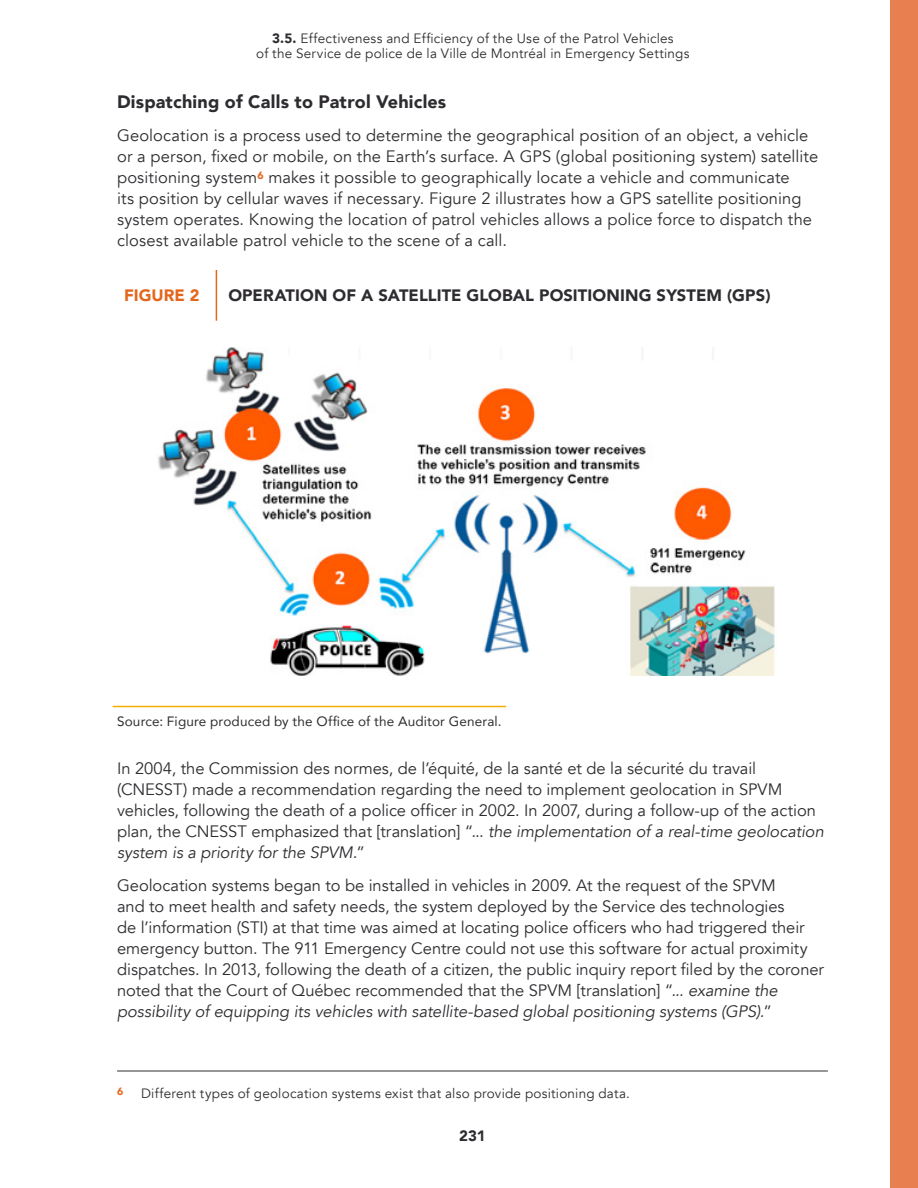
<style>
.page{position:relative;width:918px;height:1188px;background:#fff}
.page>*{position:absolute;margin:0;border:0;box-sizing:border-box;transform-origin:0 0}
.t1{font:900 18px "Avenir";letter-spacing:.01em;color:#2e2c30}
.t2{font:16.5px/21px "Avenir";color:#2e2c30}
.t3{font:900 16.5px "Avenir";letter-spacing:.005em;color:#2e2c30}
.t4{font:900 16.5px "Avenir";letter-spacing:.005em;color:#e4661d}
.t5{font:900 15px "Avenir";color:#2e2c30}
.t6{font:13.5px/15px "Avenir";letter-spacing:.015em;color:#2e2c30;text-align:center}
.t7{font:13.5px "Avenir";letter-spacing:.01em;color:#2e2c30}
.t8{font:900 10.5px "Avenir";color:#e4661d}
.s1{font-weight:900}
.s2{font-style:italic}
</style>
<div class="page">
<hr style="left:117px;top:1071px;width:711px;height:1px;background:#2e2c30">
<hr style="left:113px;top:706px;width:393px;height:1px;background:#f3b002">
<hr style="left:216px;top:270px;width:1px;height:51px;background:#e4661d">
<img style="left:158px;top:348px;width:617px;height:327px">
<div style="left:891px;top:0;width:27px;height:1188px;background:#e87f51"></div>
<p class="t6" style="left:256px;top:31px;width:435px"><span class="s1">3.5.</span> Effectiveness and Efficiency of the Use of the Patrol Vehicles<br>of the Service de police de la Ville de Montréal in Emergency Settings</p>
<p class="t1" style="left:117px;top:86px;width:331px">Dispatching of Calls to Patrol Vehicles</p>
<p class="t2" style="left:117px;top:125px;width:703px">Geolocation is a process used to determine the geographical position of an object, a vehicle or a person, fixed or mobile, on the Earth’s surface. A GPS (global positioning system) satellite positioning system<sup>6</sup> makes it possible to geographically locate a vehicle and communicate<br>its position by cellular waves if necessary. Figure 2 illustrates how a GPS satellite positioning system operates. Knowing the location of patrol vehicles allows a police force to dispatch the closest available patrol vehicle to the scene of a call.</p>
<p class="t4" style="left:124px;top:281px;width:77px">FIGURE 2</p>
<p class="t3" style="left:228px;top:281px;width:544px">OPERATION OF A SATELLITE GLOBAL POSITIONING SYSTEM (GPS)</p>
<p class="t7" style="left:117px;top:710px;width:386px">Source: Figure produced by the Office of the Auditor General.</p>
<p class="t2" style="left:117px;top:758px;width:708px">In 2004, the Commission des normes, de l’équité, de la santé et de la sécurité du travail (CNESST) made a recommendation regarding the need to implement geolocation in SPVM vehicles, following the death of a police officer in 2002. In 2007, during a follow-up of the action plan, the CNESST emphasized that [translation] “<span class="s2">... the implementation of a real-time geolocation system is a priority for the SPVM.</span>”</p>
<p class="t2" style="left:117px;top:875px;width:709px">Geolocation systems began to be installed in vehicles in 2009. At the request of the SPVM<br>and to meet health and safety needs, the system deployed by the Service des technologies<br>de l’information (STI) at that time was aimed at locating police officers who had triggered their emergency button. The 911 Emergency Centre could not use this software for actual proximity dispatches. In 2013, following the death of a citizen, the public inquiry report filed by the coroner noted that the Court of Québec recommended that the SPVM [translation] “<span class="s2">... examine the possibility of equipping its vehicles with satellite-based global positioning systems (GPS).</span>”</p>
<p class="t8" style="left:117px;top:1082px;width:8px">6</p>
<p class="t6" style="left:141px;top:1086px;width:490px">Different types of geolocation systems exist that also provide positioning data.</p>
<p class="t5" style="left:459px;top:1123px;width:28px">231</p>
</div>
